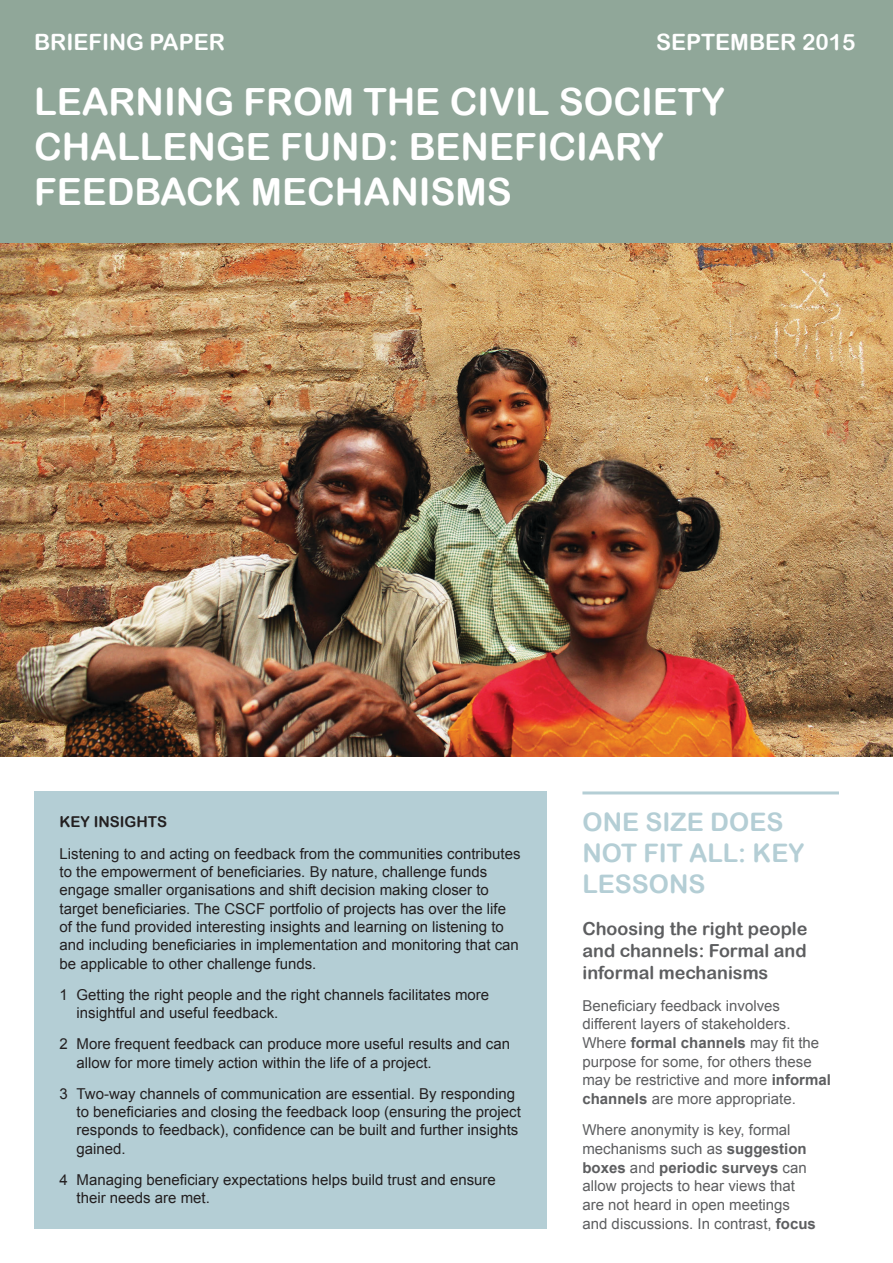
<style>
.page{position:relative;width:893px;height:1263px;background:#fff}
.page>*{position:absolute;margin:0;border:0;box-sizing:border-box;transform-origin:0 0}
.t1{font:37.5px/45px "Arial Rounded MT Bold";color:#fff}
.t2{font:25.5px/31.2px "Arial Rounded MT Bold";color:#b4ced5}
.t3{font:22.5px "Arial Rounded MT Bold";color:#fff}
.t4{font:18px/22.2px "Arial Rounded MT Bold";color:#5d5e60;text-align:justify}
.t5{font:15px/18.3px "Arial";color:#231f20}
.t6{font:15px/18.6px "Arial";color:#5d5e60}
.t7{font:15px "Arial Rounded MT Bold";color:#231f20}
.s1{font-weight:700}
</style>
<div class="page">
<div style="left:0;top:0;width:892px;height:81px;background:#90a799"></div>
<div style="left:34px;top:791px;width:512px;height:438px;background:#b4ced5"></div>
<hr style="left:582px;top:791px;width:257px;height:3px;background:#b4ced5">
<div style="left:0;top:54px;width:893px;height:189px;background:#90a799"></div>
<img style="left:0;top:243px;width:893px;height:513px">
<p class="t3" style="left:34px;top:29px;width:192px">BRIEFING PAPER</p>
<p class="t3" style="left:656px;top:29px;width:201px">SEPTEMBER 2015</p>
<p class="t1" style="left:34px;top:79px;width:692px">LEARNING FROM THE CIVIL SOCIETY<br>CHALLENGE FUND: BENEFICIARY<br>FEEDBACK MECHANISMS</p>
<p class="t7" style="left:60px;top:813px;width:109px">KEY INSIGHTS</p>
<p class="t5" style="left:60px;top:844px;width:463px">Listening to and acting on feedback from the communities contributes to the empowerment of beneficiaries. By nature, challenge funds engage smaller organisations and shift decision making closer to target beneficiaries. The CSCF portfolio of projects has over the life of the fund provided interesting insights and learning on listening to and including beneficiaries in implementation and monitoring that can be applicable to other challenge funds.</p>
<p class="t5" style="left:77px;top:985px;width:414px;text-indent:-17px">1 Getting the right people and the right channels facilitates more insightful and useful feedback.</p>
<p class="t5" style="left:77px;top:1035px;width:435px;text-indent:-17px">2 More frequent feedback can produce more useful results and can allow for more timely action within the life of a project.</p>
<p class="t5" style="left:77px;top:1084px;width:446px;text-indent:-17px">3 Two-way channels of communication are essential. By responding to beneficiaries and closing the feedback loop (ensuring the project responds to feedback), confidence can be built and further insights gained.</p>
<p class="t5" style="left:77px;top:1170px;width:421px;text-indent:-17px">4 Managing beneficiary expectations helps build trust and ensure their needs are met.</p>
<p class="t2" style="left:582px;top:806px;width:223px">ONE SIZE DOES<br>NOT FIT ALL: KEY<br>LESSONS</p>
<p class="t4" style="left:582px;top:917px;width:227px">Choosing the right people and channels: Formal and informal mechanisms</p>
<p class="t6" style="left:582px;top:996px;width:250px">Beneficiary feedback involves different layers of stakeholders.<br>Where <span class="s1">formal channels</span> may fit the purpose for some, for others these may be restrictive and more <span class="s1">informal channels</span> are more appropriate.</p>
<p class="t6" style="left:582px;top:1121px;width:235px">Where anonymity is key, formal mechanisms such as <span class="s1">suggestion boxes</span> and <span class="s1">periodic surveys</span> can allow projects to hear views that are not heard in open meetings and discussions. In contrast, <span class="s1">focus</span></p>
</div>
